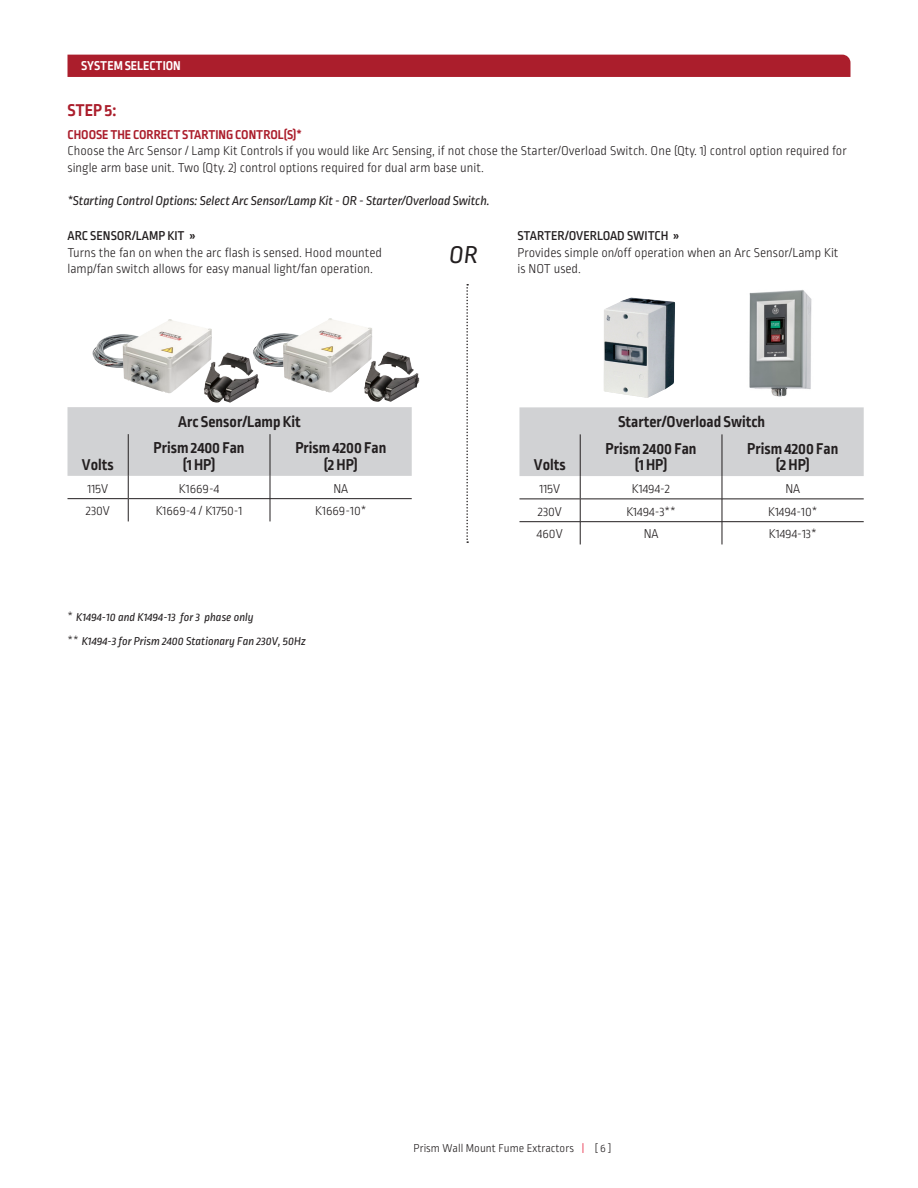
<style>
.page{position:relative;width:918px;height:1188px;background:#fff}
.page>*{position:absolute;margin:0;border:0;box-sizing:border-box;transform-origin:0 0}
.t1{font:italic 25.5px "Ropa Sans Pro";color:#231f20}
.body{font:700 18px "Ropa Sans Pro";color:#ab1e2c}
.t2{font:700 16.5px "Ropa Sans Pro";color:#231f20}
.body-2{font:300 13.5px/16.5px "Ropa Sans Pro";color:#231f20}
.body-3{font:italic 13.5px "Ropa Sans Pro";letter-spacing:-.01em;color:#231f20}
.body-4{font:700 13.5px "Ropa Sans Pro";color:#ab1e2c}
.t3{font:700 13.5px "Ropa Sans Pro";color:#fff}
.t4{font:italic 12px "Ropa Sans Pro";color:#231f20}
.t5{font:300 12px "Ropa Sans Pro";color:#231f20}
.s1{font-weight:500}
.s2{font-weight:300;font-style:normal;font-size:13.5px}
.s3{color:#e51836}
</style>
<div class="page">
<svg style="left:519px;top:407px;width:345px;height:137px"></svg>
<hr style="left:519px;top:521px;width:61px;height:1px;background:#231f20">
<hr style="left:580px;top:521px;width:142px;height:1px;background:#231f20">
<hr style="left:722px;top:521px;width:142px;height:1px;background:#231f20">
<div style="left:68px;top:55px;width:782px;height:22px;background:#ab1e2c"></div>
<svg style="left:68px;top:407px;width:344px;height:114px"></svg>
<img style="left:253px;top:318px;width:120px;height:74px">
<img style="left:603px;top:298px;width:72px;height:100px">
<img style="left:749px;top:290px;width:63px;height:107px">
<img style="left:92px;top:319px;width:120px;height:74px">
<svg style="left:466px;top:284px;width:2px;height:259px"></svg>
<p class="t3" style="left:81px;top:58px;width:101px">SYSTEM SELECTION</p>
<p class="body" style="left:68px;top:100px;width:50px">STEP 5:</p>
<p class="body-4" style="left:68px;top:127px;width:236px">CHOOSE THE CORRECT STARTING CONTROL(S)*</p>
<p class="body-2" style="left:68px;top:144px;width:781px">Choose the Arc Sensor / Lamp Kit Controls if you would like Arc Sensing, if not chose the Starter/Overload Switch. One (Qty. 1) control option required for single arm base unit. Two (Qty. 2) control options required for dual arm base unit.</p>
<p class="body-3" style="left:68px;top:193px;width:424px">*Starting Control Options: Select Arc Sensor/Lamp Kit - OR - Starter/Overload Switch.</p>
<p class="body-2" style="left:68px;top:229px;width:316px"><span class="s1">ARC SENSOR/LAMP KIT »<br></span>Turns the fan on when the arc flash is sensed. Hood mounted lamp/fan switch allows for easy manual light/fan operation.</p>
<p class="body-2" style="left:518px;top:229px;width:322px"><span class="s1">STARTER/OVERLOAD SWITCH »<br></span>Provides simple on/off operation when an Arc Sensor/Lamp Kit is NOT used.</p>
<p class="t1" style="left:449px;top:241px;width:30px">OR</p>
<p class="t2" style="left:178px;top:413px;width:124px">Arc Sensor/Lamp Kit</p>
<p class="t2" style="left:618px;top:413px;width:149px">Starter/Overload Switch</p>
<p class="t2" style="left:82px;top:455px;width:33px">Volts</p>
<p class="t2" style="left:154px;top:439px;width:93px">Prism 2400 Fan</p>
<p class="t2" style="left:183px;top:455px;width:34px">(1 HP)</p>
<p class="t2" style="left:295px;top:439px;width:93px">Prism 4200 Fan</p>
<p class="t2" style="left:324px;top:455px;width:36px">(2 HP)</p>
<p class="t2" style="left:534px;top:455px;width:33px">Volts</p>
<p class="t2" style="left:606px;top:439px;width:93px">Prism 2400 Fan</p>
<p class="t2" style="left:635px;top:455px;width:34px">(1 HP)</p>
<p class="t2" style="left:747px;top:439px;width:93px">Prism 4200 Fan</p>
<p class="t2" style="left:776px;top:455px;width:36px">(2 HP)</p>
<p class="body-2" style="left:87px;top:481px;width:22px">115V</p>
<p class="body-2" style="left:179px;top:481px;width:42px">K1669-4</p>
<p class="body-2" style="left:333px;top:481px;width:16px">NA</p>
<p class="body-2" style="left:86px;top:504px;width:26px">230V</p>
<p class="body-2" style="left:156px;top:504px;width:88px">K1669-4 / K1750-1</p>
<p class="body-2" style="left:315px;top:504px;width:53px">K1669-10*</p>
<p class="body-2" style="left:539px;top:481px;width:22px">115V</p>
<p class="body-2" style="left:632px;top:481px;width:40px">K1494-2</p>
<p class="body-2" style="left:785px;top:481px;width:16px">NA</p>
<p class="body-2" style="left:538px;top:504px;width:26px">230V</p>
<p class="body-2" style="left:626px;top:504px;width:51px">K1494-3**</p>
<p class="body-2" style="left:768px;top:504px;width:51px">K1494-10*</p>
<p class="body-2" style="left:537px;top:527px;width:27px">460V</p>
<p class="body-2" style="left:644px;top:527px;width:16px">NA</p>
<p class="body-2" style="left:769px;top:527px;width:49px">K1494-13*</p>
<p class="t4" style="left:68px;top:610px;width:188px"><span class="s2">*</span> K1494-10 and K1494-13 for 3 phase only</p>
<p class="t4" style="left:68px;top:634px;width:240px"><span class="s2">**</span> K1494-3 for Prism 2400 Stationary Fan 230V, 50Hz</p>
<p class="t5" style="left:414px;top:1142px;width:199px">Prism Wall Mount Fume Extractors <span class="s3">|</span> [ 6 ]</p>
</div>
